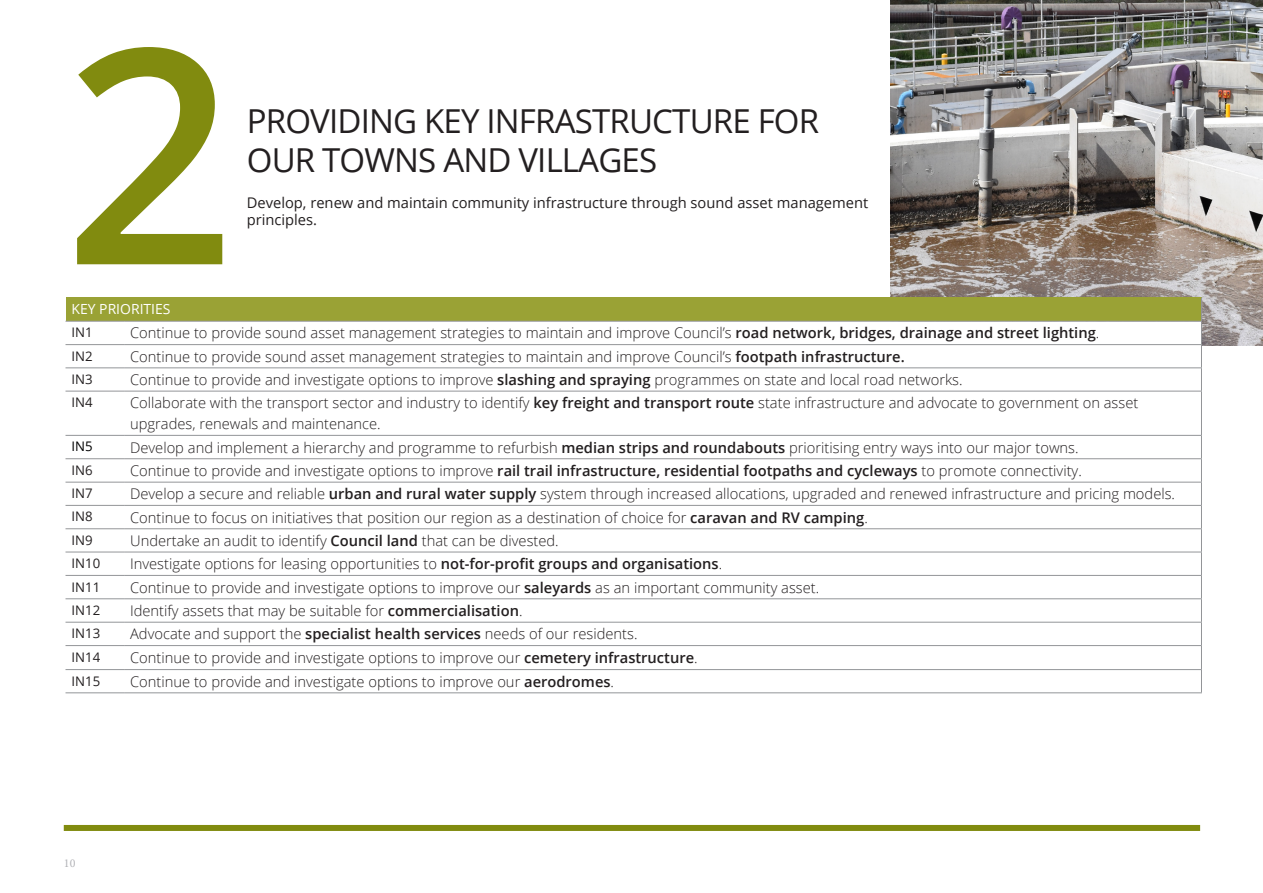
<style>
.page{position:relative;width:1263px;height:893px;background:#fff}
.page>*{position:absolute;margin:0;border:0;box-sizing:border-box;transform-origin:0 0}
.t1{font:600 300px "Open Sans";color:#818b0f}
.t2{font:33px/39.6px "Open Sans";letter-spacing:-.025em;color:#231f20}
.t3{font:300 14.7px/21px "Open Sans";color:#231f20}
.t4{font:14.7px/17.7px "Open Sans";color:#231f20}
.Body_Copy{font:13.95px "Open Sans";color:#fff}
.Body_Copy-2{font:13.2px "Open Sans";color:#231f20}
.Corporate_Plan_body{font:13.2px "Open Sans";color:#231f20}
.Body_Copy-3{font:13.2px "Open Sans";color:#000}
.t5{font:12px "Minion Pro";color:#b2b3b7}
.s1{font-weight:600}
</style>
<div class="page">
<img style="left:890px;top:0;width:373px;height:345px">
<div style="left:64px;top:825px;width:1136px;height:6px;background:#818b0f"></div>
<div style="left:66px;top:298px;width:1135px;height:23px;background:#9aa235"></div>
<svg style="left:66px;top:322px;width:1135px;height:349px"></svg>
<hr style="left:66px;top:321px;width:58px;height:1px;background:#939598">
<hr style="left:124px;top:321px;width:1078px;height:1px;background:#939598">
<svg style="left:1201px;top:298px;width:1px;height:93px"></svg>
<hr style="left:1201px;top:391px;width:1px;height:44px;background:#939598">
<svg style="left:1201px;top:436px;width:1px;height:256px"></svg>
<hr style="left:66px;top:344px;width:58px;height:1px;background:#939598">
<hr style="left:124px;top:344px;width:1078px;height:1px;background:#939598">
<hr style="left:66px;top:367px;width:58px;height:1px;background:#939598">
<hr style="left:124px;top:367px;width:1078px;height:1px;background:#939598">
<hr style="left:66px;top:391px;width:58px;height:1px;background:#939598">
<hr style="left:124px;top:391px;width:1078px;height:1px;background:#939598">
<hr style="left:66px;top:435px;width:58px;height:1px;background:#939598">
<hr style="left:124px;top:435px;width:1078px;height:1px;background:#939598">
<hr style="left:66px;top:458px;width:58px;height:1px;background:#939598">
<hr style="left:124px;top:458px;width:1078px;height:1px;background:#939598">
<hr style="left:66px;top:482px;width:58px;height:1px;background:#939598">
<hr style="left:124px;top:482px;width:1078px;height:1px;background:#939598">
<hr style="left:66px;top:505px;width:58px;height:1px;background:#939598">
<hr style="left:124px;top:505px;width:1078px;height:1px;background:#939598">
<hr style="left:66px;top:528px;width:58px;height:1px;background:#939598">
<hr style="left:124px;top:528px;width:1078px;height:1px;background:#939598">
<hr style="left:66px;top:552px;width:58px;height:1px;background:#939598">
<hr style="left:124px;top:552px;width:1078px;height:1px;background:#939598">
<hr style="left:66px;top:575px;width:58px;height:1px;background:#939598">
<hr style="left:124px;top:575px;width:1078px;height:1px;background:#939598">
<hr style="left:66px;top:598px;width:58px;height:1px;background:#939598">
<hr style="left:124px;top:598px;width:1078px;height:1px;background:#939598">
<hr style="left:66px;top:622px;width:58px;height:1px;background:#939598">
<hr style="left:124px;top:622px;width:1078px;height:1px;background:#939598">
<hr style="left:66px;top:645px;width:58px;height:1px;background:#939598">
<hr style="left:124px;top:645px;width:1078px;height:1px;background:#939598">
<hr style="left:66px;top:669px;width:58px;height:1px;background:#939598">
<hr style="left:124px;top:669px;width:1078px;height:1px;background:#939598">
<hr style="left:66px;top:692px;width:58px;height:1px;background:#939598">
<hr style="left:124px;top:692px;width:1078px;height:1px;background:#939598">
<p class="t1" style="left:64px;top:-50px;width:173px">2</p>
<p class="t2" style="left:247px;top:100px;width:574px">PROVIDING KEY INFRASTRUCTURE FOR<br>OUR TOWNS AND VILLAGES</p>
<p class="t4" style="left:247px;top:193px;width:623px">Develop, renew and maintain community infrastructure through sound asset management principles.</p>
<p class="Body_Copy" style="left:72px;top:300px;width:101px">KEY PRIORITIES</p>
<p class="Corporate_Plan_body" style="left:72px;top:323px;width:23px">IN1</p>
<p class="t3" style="left:130px;top:322px;width:971px">Continue to provide sound asset management strategies to maintain and improve Council’s <span class="s1">road network, bridges, drainage and street lighting</span>.</p>
<p class="Body_Copy-2" style="left:72px;top:347px;width:23px">IN2</p>
<p class="t3" style="left:130px;top:346px;width:776px">Continue to provide sound asset management strategies to maintain and improve Council’s <span class="s1">footpath infrastructure.</span></p>
<p class="Body_Copy-2" style="left:72px;top:370px;width:23px">IN3</p>
<p class="t3" style="left:130px;top:369px;width:834px">Continue to provide and investigate options to improve <span class="s1">slashing and spraying</span> programmes on state and local road networks.</p>
<p class="Body_Copy-2" style="left:72px;top:393px;width:23px">IN4</p>
<p class="t3" style="left:130px;top:392px;width:1010px">Collaborate with the transport sector and industry to identify <span class="s1">key freight and transport route</span> state infrastructure and advocate to government on asset upgrades, renewals and maintenance.</p>
<p class="Body_Copy-3" style="left:72px;top:438px;width:23px">IN5</p>
<p class="t3" style="left:130px;top:436px;width:950px">Develop and implement a hierarchy and programme to refurbish <span class="s1">median strips and roundabouts</span> prioritising entry ways into our major towns.</p>
<p class="Body_Copy-2" style="left:72px;top:461px;width:23px">IN6</p>
<p class="t3" style="left:130px;top:460px;width:953px">Continue to provide and investigate options to improve <span class="s1">rail trail infrastructure, residential footpaths and cycleways</span> to promote connectivity.</p>
<p class="Body_Copy-2" style="left:72px;top:484px;width:23px">IN7</p>
<p class="t3" style="left:130px;top:483px;width:1046px">Develop a secure and reliable <span class="s1">urban and rural water supply</span> system through increased allocations, upgraded and renewed infrastructure and pricing models.</p>
<p class="Body_Copy-2" style="left:72px;top:508px;width:23px">IN8</p>
<p class="t3" style="left:130px;top:506px;width:739px">Continue to focus on initiatives that position our region as a destination of choice for <span class="s1">caravan and RV camping</span>.</p>
<p class="Body_Copy-2" style="left:72px;top:531px;width:23px">IN9</p>
<p class="t3" style="left:130px;top:530px;width:430px">Undertake an audit to identify <span class="s1">Council land</span> that can be divested.</p>
<p class="Body_Copy-2" style="left:72px;top:554px;width:30px">IN10</p>
<p class="t3" style="left:130px;top:553px;width:594px">Investigate options for leasing opportunities to <span class="s1">not-for-profit groups and organisations</span>.</p>
<p class="Body_Copy-2" style="left:72px;top:578px;width:30px">IN11</p>
<p class="t3" style="left:130px;top:576px;width:691px">Continue to provide and investigate options to improve our <span class="s1">saleyards</span> as an important community asset.</p>
<p class="Body_Copy-2" style="left:72px;top:601px;width:30px">IN12</p>
<p class="t3" style="left:130px;top:600px;width:394px">Identify assets that may be suitable for <span class="s1">commercialisation</span>.</p>
<p class="Body_Copy-2" style="left:72px;top:624px;width:30px">IN13</p>
<p class="t3" style="left:130px;top:623px;width:509px">Advocate and support the <span class="s1">specialist health services</span> needs of our residents.</p>
<p class="Body_Copy-2" style="left:72px;top:648px;width:30px">IN14</p>
<p class="t3" style="left:130px;top:647px;width:569px">Continue to provide and investigate options to improve our <span class="s1">cemetery infrastructure</span>.</p>
<p class="Body_Copy-2" style="left:72px;top:672px;width:30px">IN15</p>
<p class="t3" style="left:130px;top:671px;width:485px">Continue to provide and investigate options to improve our <span class="s1">aerodromes</span>.</p>
<p class="t5" style="left:64px;top:855px;width:13px">10</p>
</div>
